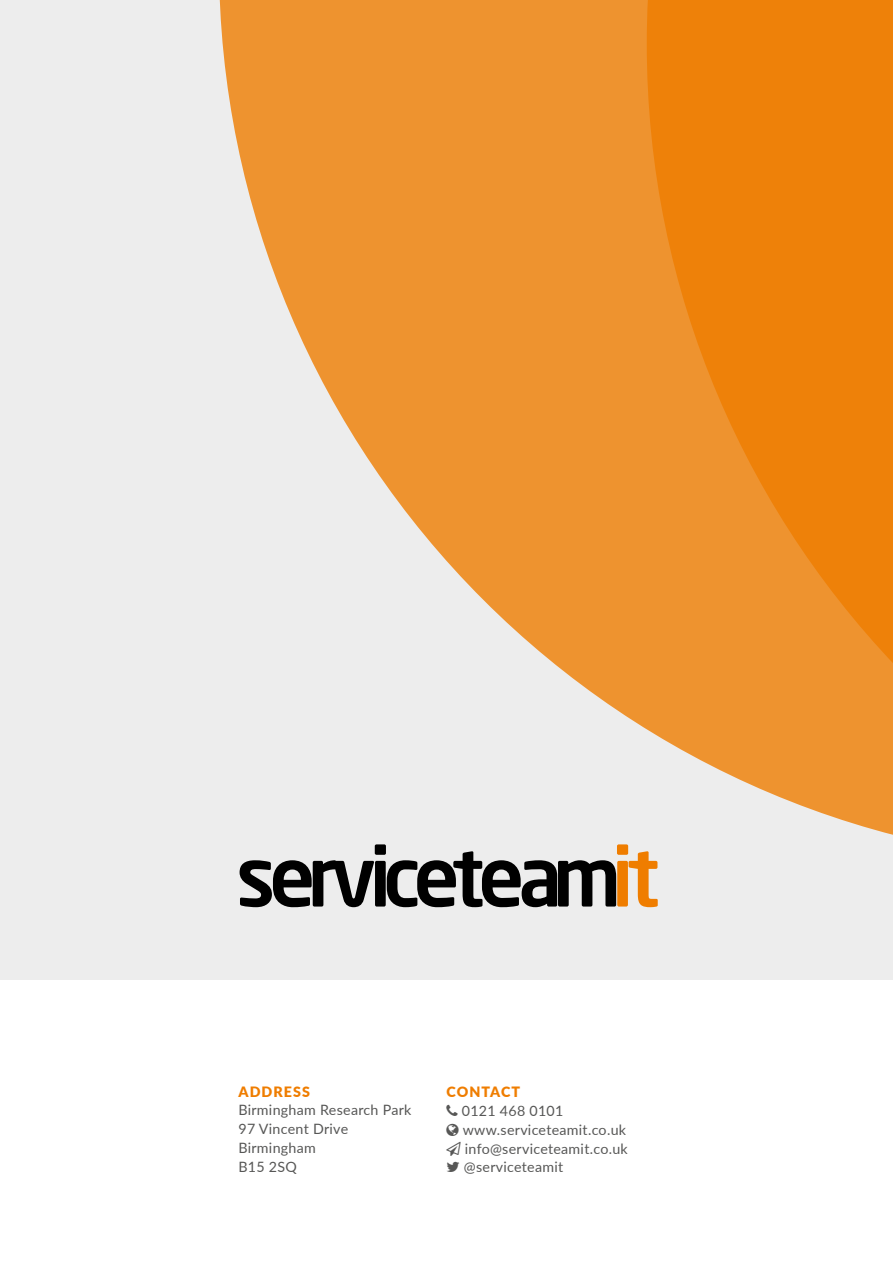
<style>
.page{position:relative;width:893px;height:1263px;background:#fff}
.page>*{position:absolute;margin:0;border:0;box-sizing:border-box;transform-origin:0 0}
.t1{font:500 81px "Neo Sans Std";letter-spacing:-.09em;color:#000}
.t2{font:14.25px/18.8px "Lato";letter-spacing:.02em;color:#575756}
.t3{font:900 14.25px "Lato";letter-spacing:.075em;color:#ef7d00}
.s1{color:#ef7d00}
</style>
<div class="page">
<div style="left:0;top:0;width:893px;height:979px;background:#ededed"></div>
<svg style="left:219px;top:0;width:428px;height:730px;fill:#ee932f"></svg>
<svg style="left:647px;top:0;width:246px;height:835px;background:#ed8d24"></svg>
<h1 class="t1" style="left:236px;top:825px;width:425px">serviceteam<span class="s1">it</span></h1>
<p class="t3" style="left:238px;top:1081px;width:73px">ADDRESS</p>
<p class="t2" style="left:238px;top:1100px;width:175px">Birmingham Research Park<br>97 Vincent Drive<br>Birmingham<br>B15 2SQ</p>
<p class="t3" style="left:446px;top:1081px;width:75px">CONTACT</p>
<p class="t2" style="left:462px;top:1101px;width:167px">0121 468 0101 www.serviceteamit.co.uk info@serviceteamit.co.uk @serviceteamit</p>
</div>
